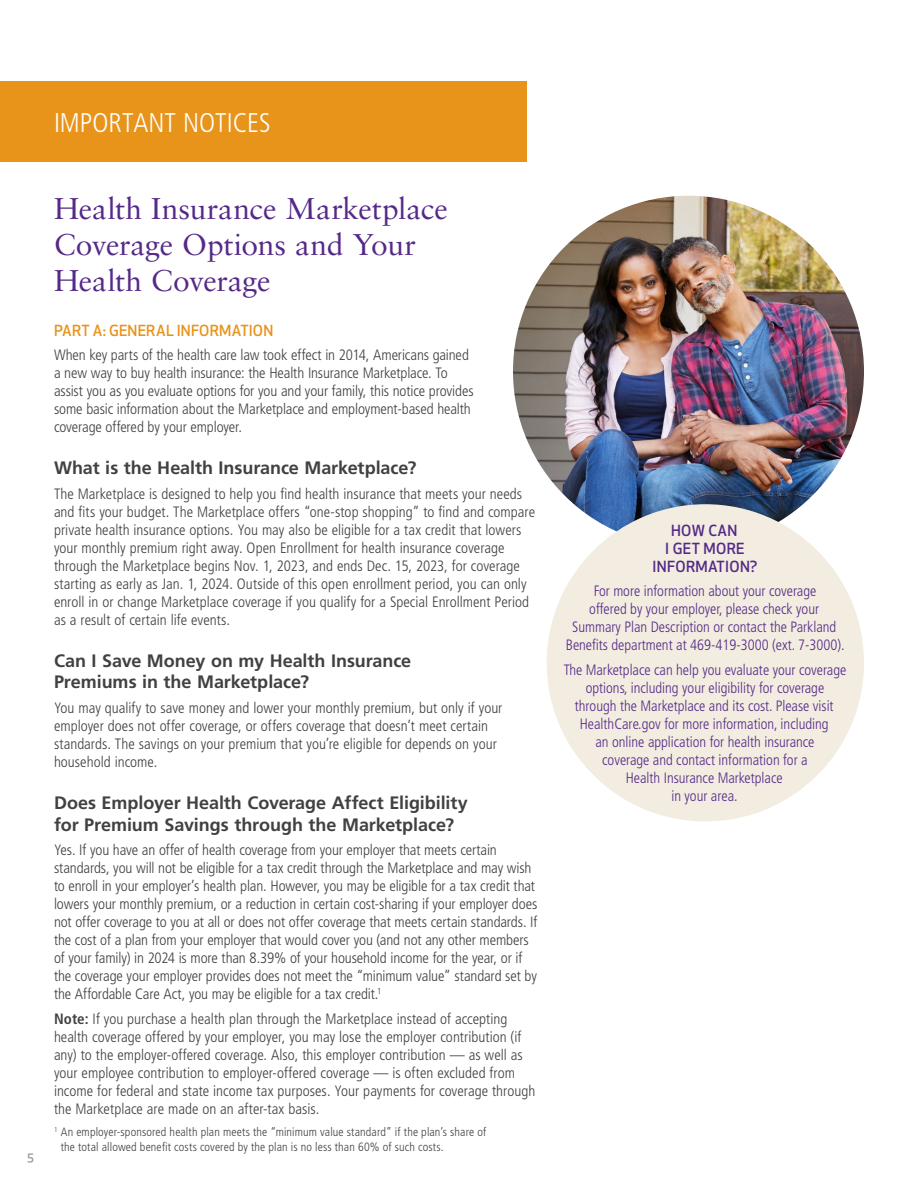
<style>
.page{position:relative;width:918px;height:1188px;background:#fff}
.page>*{position:absolute;margin:0;border:0;box-sizing:border-box;transform-origin:0 0}
.t1{font:30px/36px "Sabon LT Std";letter-spacing:-.01em;color:#552988}
.t2{font:300 condensed 27px "Frutiger LT Std";color:#fff}
.t3{font:700 18px/21.6px "Frutiger LT Std";letter-spacing:-.005em;color:#414042}
.t4{font:300 condensed 15px/18px "Frutiger LT Std";color:#414042}
.t5{font:300 condensed 15px/18px "Frutiger LT Std";color:#552988;text-align:center}
.t6{font:500 15px/18px "Apex New";letter-spacing:.02em;color:#552988;text-align:center}
.t7{font:500 15px "Apex New";letter-spacing:.015em;color:#e8941a}
.t8{font:300 condensed 12px/15px "Frutiger LT Std";letter-spacing:.01em;color:#414042}
.t9{font:500 12px "Apex New";color:#949ca1}
.s1{font-weight:700}
</style>
<div class="page">
<div style="left:0;top:81px;width:526px;height:81px;background:#e8941a"></div>
<img style="left:513px;top:196px;width:351px;height:351px;border-radius:176px">
<div style="left:547px;top:504px;width:317px;height:317px;background:#f2ede0;border-radius:50%"></div>
<h2 class="t2" style="left:54px;top:107px;width:218px">IMPORTANT NOTICES</h2>
<p class="t9" style="left:27px;top:1149px;width:9px">5</p>
<h1 class="t1" style="left:54px;top:190px;width:395px">Health Insurance Marketplace<br>Coverage Options and Your<br>Health Coverage</h1>
<p class="t7" style="left:54px;top:320px;width:221px">PART A: GENERAL INFORMATION</p>
<p class="t4" style="left:54px;top:346px;width:421px">When key parts of the health care law took effect in 2014, Americans gained a new way to buy health insurance: the Health Insurance Marketplace. To assist you as you evaluate options for you and your family, this notice provides some basic information about the Marketplace and employment-based health coverage offered by your employer.</p>
<p class="t3" style="left:54px;top:457px;width:364px">What is the Health Insurance Marketplace?</p>
<p class="t4" style="left:54px;top:485px;width:483px">The Marketplace is designed to help you find health insurance that meets your needs and fits your budget. The Marketplace offers “one-stop shopping” to find and compare private health insurance options. You may also be eligible for a tax credit that lowers your monthly premium right away. Open Enrollment for health insurance coverage through the Marketplace begins Nov. 1, 2023, and ends Dec. 15, 2023, for coverage starting as early as Jan. 1, 2024. Outside of this open enrollment period, you can only enroll in or change Marketplace coverage if you qualify for a Special Enrollment Period as a result of certain life events.</p>
<p class="t3" style="left:54px;top:650px;width:359px">Can I Save Money on my Health Insurance<br>Premiums in the Marketplace?</p>
<p class="t4" style="left:54px;top:699px;width:450px">You may qualify to save money and lower your monthly premium, but only if your employer does not offer coverage, or offers coverage that doesn’t meet certain standards. The savings on your premium that you’re eligible for depends on your household income.</p>
<p class="t3" style="left:54px;top:792px;width:415px">Does Employer Health Coverage Affect Eligibility for Premium Savings through the Marketplace?</p>
<p class="t4" style="left:54px;top:841px;width:485px">Yes. If you have an offer of health coverage from your employer that meets certain standards, you will not be eligible for a tax credit through the Marketplace and may wish to enroll in your employer’s health plan. However, you may be eligible for a tax credit that lowers your monthly premium, or a reduction in certain cost-sharing if your employer does not offer coverage to you at all or does not offer coverage that meets certain standards. If the cost of a plan from your employer that would cover you (and not any other members of your family) in 2024 is more than 8.39% of your household income for the year, or if the coverage your employer provides does not meet the “minimum value” standard set by the Affordable Care Act, you may be eligible for a tax credit.<sup>1</sup></p>
<p class="t4" style="left:54px;top:1010px;width:483px"><span class="s1">Note:</span> If you purchase a health plan through the Marketplace instead of accepting health coverage offered by your employer, you may lose the employer contribution (if any) to the employer-offered coverage. Also, this employer contribution — as well as your employee contribution to employer-offered coverage — is often excluded from income for federal and state income tax purposes. Your payments for coverage through the Marketplace are made on an after-tax basis.</p>
<p class="t8" style="left:61px;top:1124px;width:427px;text-indent:-7px"><sup>1</sup> An employer-sponsored health plan meets the “minimum value standard” if the plan’s share of the total allowed benefit costs covered by the plan is no less than 60% of such costs.</p>
<p class="t6" style="left:653px;top:521px;width:106px">HOW CAN<br>I GET MORE<br>INFORMATION?</p>
<p class="t5" style="left:566px;top:582px;width:281px">For more information about your coverage<br>offered by your employer, please check your Summary Plan Description or contact the Parkland Benefits department at 469-419-3000 (ext. 7-3000).</p>
<p class="t5" style="left:564px;top:661px;width:284px">The Marketplace can help you evaluate your coverage options, including your eligibility for coverage through the Marketplace and its cost. Please visit HealthCare.gov for more information, including<br>an online application for health insurance<br>coverage and contact information for a<br>Health Insurance Marketplace<br>in your area.</p>
</div>
